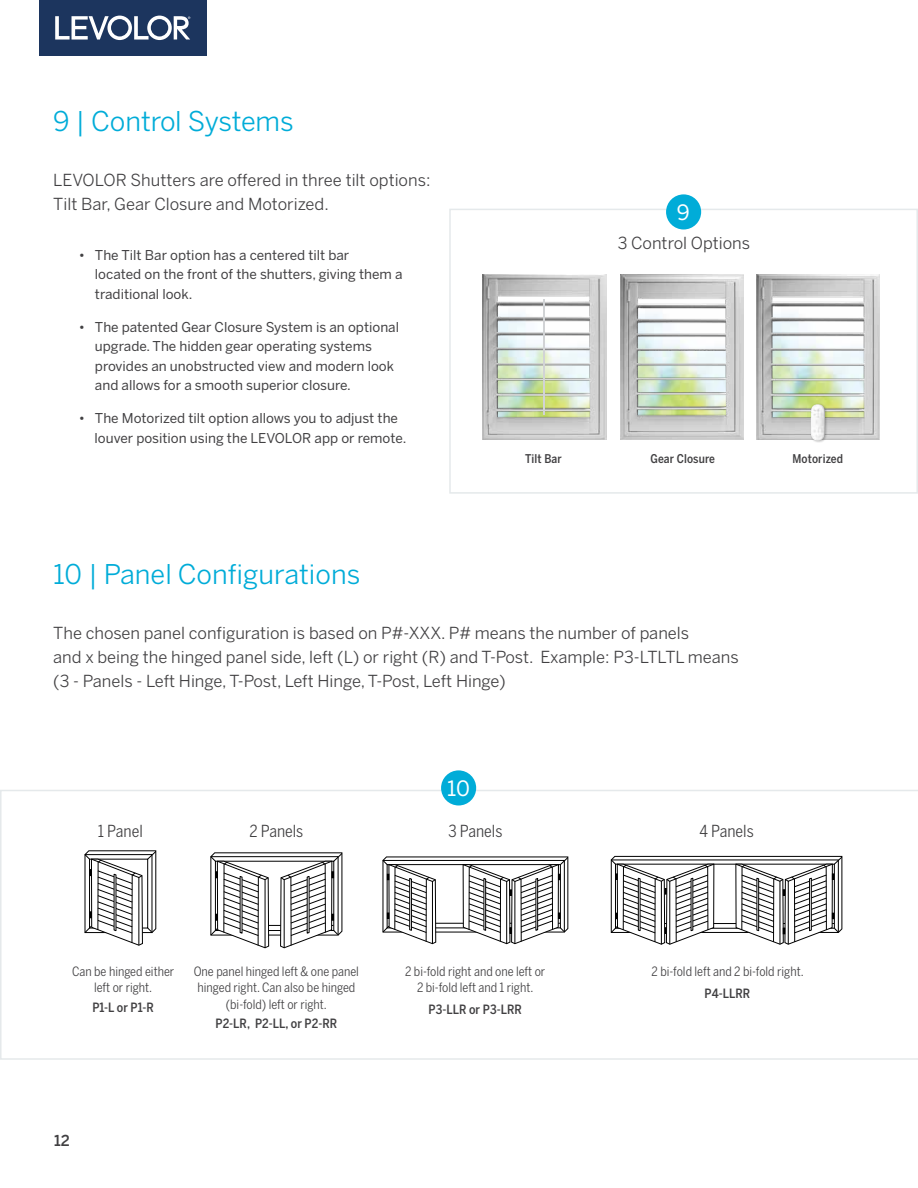
<style>
.page{position:relative;width:918px;height:1188px;background:#fff}
.page>*{position:absolute;margin:0;border:0;box-sizing:border-box;transform-origin:0 0}
.t1{font:27px "Benton Sans";color:#00acd8}
.t2{font:21px "Benton Sans";color:#fff}
.t3{font:16.5px/24px "Benton Sans";color:#414042}
.t4{font:16.5px "Benton Sans Cond";color:#414042}
.t5{font:500 15px "Benton Sans";color:#414042}
.t6{font:13.5px/19.5px "Benton Sans";color:#414042}
.t7{font:12.75px/16.5px "Benton Sans Cond";color:#414042;text-align:center}
.t8{font:500 12.75px "Benton Sans Cond";color:#414042}
.t9{font:500 12px "Benton Sans Cond";letter-spacing:.01em;color:#414042}
</style>
<div class="page">
<div style="left:39px;top:0;width:167px;height:56px;background:#1c355e"></div>
<svg style="left:55px;top:16px;width:135px;height:24px"></svg>
<div style="left:449px;top:209px;width:469px;height:285px;border:2px solid #e5e9eb"></div>
<svg style="left:0;top:790px;width:918px;height:270px"></svg>
<img style="left:482px;top:275px;width:124px;height:164px">
<hr style="left:543px;top:299px;width:2px;height:116px;background:#d1d3d5">
<img style="left:620px;top:275px;width:123px;height:164px">
<img style="left:756px;top:275px;width:123px;height:164px">
<div style="left:810px;top:403px;width:18px;height:41px;background:#000;opacity:.25"></div>
<img style="left:811px;top:404px;width:14px;height:37px">
<svg style="left:84px;top:850px;width:73px;height:96px"></svg>
<svg style="left:210px;top:852px;width:133px;height:96px"></svg>
<svg style="left:382px;top:856px;width:187px;height:88px"></svg>
<svg style="left:611px;top:856px;width:232px;height:89px"></svg>
<div style="left:666px;top:194px;width:35px;height:36px;background:#00acd8;border-radius:50%"></div>
<div style="left:441px;top:770px;width:35px;height:36px;background:#00acd8;border-radius:50%"></div>
<h1 class="t1" style="left:53px;top:105px;width:242px">9 | Control Systems</h1>
<p class="t3" style="left:53px;top:168px;width:379px">LEVOLOR Shutters are offered in three tilt options:<br>Tilt Bar, Gear Closure and Motorized.</p>
<p class="t6" style="left:95px;top:245px;width:309px;text-indent:-16px">• The Tilt Bar option has a centered tilt bar<br>located on the front of the shutters, giving them a traditional look.</p>
<p class="t6" style="left:95px;top:317px;width:306px;text-indent:-16px">• The patented Gear Closure System is an optional upgrade. The hidden gear operating systems provides an unobstructed view and modern look and allows for a smooth superior closure.</p>
<p class="t6" style="left:95px;top:408px;width:313px;text-indent:-16px">• The Motorized tilt option allows you to adjust the louver position using the LEVOLOR app or remote.</p>
<h1 class="t1" style="left:53px;top:558px;width:309px">10 | Panel Configurations</h1>
<h2 class="t2" style="left:677px;top:200px;width:14px">9</h2>
<p class="t3" style="left:618px;top:231px;width:134px">3 Control Options</p>
<p class="t9" style="left:525px;top:452px;width:38px">Tilt Bar</p>
<p class="t9" style="left:650px;top:452px;width:66px">Gear Closure</p>
<p class="t9" style="left:793px;top:452px;width:52px">Motorized</p>
<p class="t3" style="left:53px;top:621px;width:687px">The chosen panel configuration is based on P#-XXX. P# means the number of panels<br>and x being the hinged panel side, left (L) or right (R) and T-Post. Example: P3-LTLTL means (3 - Panels - Left Hinge, T-Post, Left Hinge, T-Post, Left Hinge)</p>
<p class="t4" style="left:98px;top:821px;width:46px">1 Panel</p>
<p class="t4" style="left:249px;top:821px;width:55px">2 Panels</p>
<h2 class="t2" style="left:447px;top:776px;width:24px">10</h2>
<p class="t4" style="left:448px;top:821px;width:56px">3 Panels</p>
<p class="t7" style="left:72px;top:963px;width:104px">Can be hinged either left or right.</p>
<p class="t8" style="left:92px;top:999px;width:63px">P1-L or P1-R</p>
<p class="t7" style="left:194px;top:963px;width:167px">One panel hinged left &amp; one panel hinged right. Can also be hinged (bi-fold) left or right.</p>
<p class="t8" style="left:216px;top:1016px;width:123px">P2-LR, P2-LL, or P2-RR</p>
<p class="t5" style="left:54px;top:1132px;width:17px">12</p>
<p class="t7" style="left:405px;top:963px;width:142px">2 bi-fold right and one left or<br>2 bi-fold left and 1 right.</p>
<p class="t8" style="left:429px;top:1002px;width:95px">P3-LLR or P3-LRR</p>
<p class="t4" style="left:699px;top:821px;width:56px">4 Panels</p>
<p class="t7" style="left:652px;top:963px;width:154px">2 bi-fold left and 2 bi-fold right.</p>
<p class="t8" style="left:705px;top:986px;width:47px">P4-LLRR</p>
</div>
